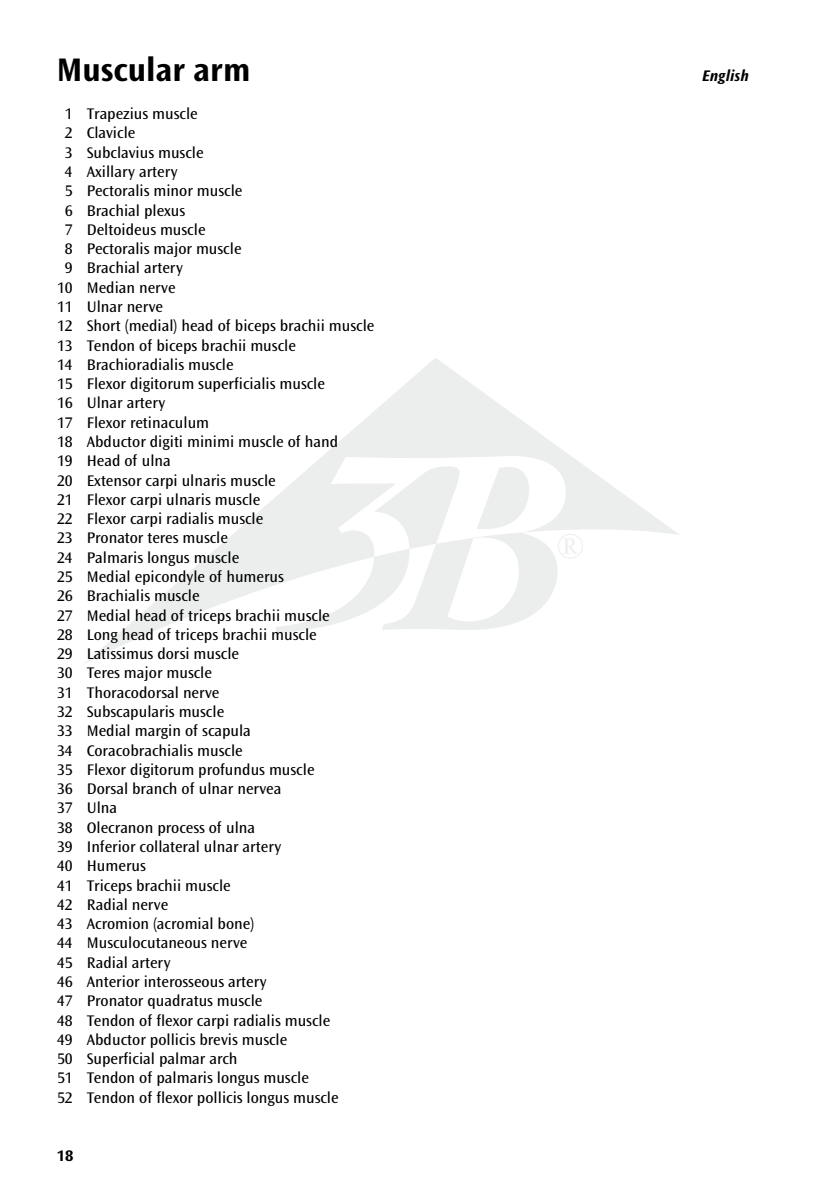
<style>
.page{position:relative;width:836px;height:1191px;background:#fff}
.page>*{position:absolute;margin:0;border:0;box-sizing:border-box;transform-origin:0 0}
.t1{font:700 34px "Ocean Sans Std";color:#000}
.t2{font:16px "Ocean Sans";color:#000}
.t3{font:italic 700 16px "Ocean Sans Std";color:#000}
.t4{font:700 16px "Ocean Sans Std";color:#000}
</style>
<div class="page">
<svg style="left:85px;top:358px;width:594px;height:305px"></svg>
<svg style="left:276px;top:456px;width:289px;height:177px"></svg>
<h1 class="t1" style="left:57px;top:50px;width:195px">Muscular arm</h1>
<p class="t2" style="left:65px;top:105px;width:134px">1 Trapezius muscle</p>
<p class="t2" style="left:65px;top:124px;width:72px">2 Clavicle</p>
<p class="t2" style="left:65px;top:144px;width:140px">3 Subclavius muscle</p>
<p class="t2" style="left:65px;top:163px;width:114px">4 Axillary artery</p>
<p class="t2" style="left:65px;top:182px;width:179px">5 Pectoralis minor muscle</p>
<p class="t2" style="left:65px;top:201px;width:122px">6 Brachial plexus</p>
<p class="t2" style="left:65px;top:221px;width:142px">7 Deltoideus muscle</p>
<p class="t2" style="left:65px;top:240px;width:178px">8 Pectoralis major muscle</p>
<p class="t2" style="left:65px;top:259px;width:119px">9 Brachial artery</p>
<p class="t2" style="left:57px;top:278px;width:120px">10 Median nerve</p>
<p class="t2" style="left:57px;top:298px;width:107px">11 Ulnar nerve</p>
<p class="t2" style="left:57px;top:317px;width:318px">12 Short (medial) head of biceps brachii muscle</p>
<p class="t2" style="left:57px;top:336px;width:240px">13 Tendon of biceps brachii muscle</p>
<p class="t2" style="left:57px;top:356px;width:178px">14 Brachioradialis muscle</p>
<p class="t2" style="left:57px;top:375px;width:269px">15 Flexor digitorum superficialis muscle</p>
<p class="t2" style="left:57px;top:394px;width:110px">16 Ulnar artery</p>
<p class="t2" style="left:57px;top:413px;width:154px">17 Flexor retinaculum</p>
<p class="t2" style="left:57px;top:433px;width:282px">18 Abductor digiti minimi muscle of hand</p>
<p class="t2" style="left:57px;top:452px;width:115px">19 Head of ulna</p>
<p class="t2" style="left:57px;top:471px;width:220px">20 Extensor carpi ulnaris muscle</p>
<p class="t2" style="left:57px;top:491px;width:204px">21 Flexor carpi ulnaris muscle</p>
<p class="t2" style="left:57px;top:510px;width:208px">22 Flexor carpi radialis muscle</p>
<p class="t2" style="left:57px;top:529px;width:172px">23 Pronator teres muscle</p>
<p class="t2" style="left:57px;top:548px;width:183px">24 Palmaris longus muscle</p>
<p class="t2" style="left:57px;top:568px;width:228px">25 Medial epicondyle of humerus</p>
<p class="t2" style="left:57px;top:587px;width:144px">26 Brachialis muscle</p>
<p class="t2" style="left:57px;top:606px;width:274px">27 Medial head of triceps brachii muscle</p>
<p class="t2" style="left:57px;top:626px;width:261px">28 Long head of triceps brachii muscle</p>
<p class="t2" style="left:57px;top:645px;width:183px">29 Latissimus dorsi muscle</p>
<p class="t2" style="left:57px;top:664px;width:156px">30 Teres major muscle</p>
<p class="t2" style="left:57px;top:683px;width:164px">31 Thoracodorsal nerve</p>
<p class="t2" style="left:57px;top:703px;width:168px">32 Subscapularis muscle</p>
<p class="t2" style="left:57px;top:722px;width:195px">33 Medial margin of scapula</p>
<p class="t2" style="left:57px;top:741px;width:187px">34 Coracobrachialis muscle</p>
<p class="t2" style="left:57px;top:760px;width:259px">35 Flexor digitorum profundus muscle</p>
<p class="t2" style="left:57px;top:780px;width:226px">36 Dorsal branch of ulnar nervea</p>
<p class="t2" style="left:57px;top:799px;width:62px">37 Ulna</p>
<p class="t2" style="left:57px;top:818px;width:199px">38 Olecranon process of ulna</p>
<p class="t2" style="left:57px;top:838px;width:225px">39 Inferior collateral ulnar artery</p>
<p class="t2" style="left:57px;top:857px;width:90px">40 Humerus</p>
<p class="t2" style="left:57px;top:876px;width:175px">41 Triceps brachii muscle</p>
<p class="t2" style="left:57px;top:895px;width:113px">42 Radial nerve</p>
<p class="t2" style="left:57px;top:915px;width:198px">43 Acromion (acromial bone)</p>
<p class="t2" style="left:57px;top:934px;width:192px">44 Musculocutaneous nerve</p>
<p class="t2" style="left:57px;top:953px;width:115px">45 Radial artery</p>
<p class="t2" style="left:57px;top:973px;width:211px">46 Anterior interosseous artery</p>
<p class="t2" style="left:57px;top:992px;width:207px">47 Pronator quadratus muscle</p>
<p class="t2" style="left:57px;top:1011px;width:274px">48 Tendon of flexor carpi radialis muscle</p>
<p class="t2" style="left:57px;top:1030px;width:231px">49 Abductor pollicis brevis muscle</p>
<p class="t2" style="left:57px;top:1050px;width:182px">50 Superficial palmar arch</p>
<p class="t2" style="left:57px;top:1069px;width:253px">51 Tendon of palmaris longus muscle</p>
<p class="t2" style="left:57px;top:1088px;width:283px">52 Tendon of flexor pollicis longus muscle</p>
<p class="t4" style="left:57px;top:1146px;width:18px">18</p>
<p class="t3" style="left:701px;top:66px;width:48px">English</p>
</div>
